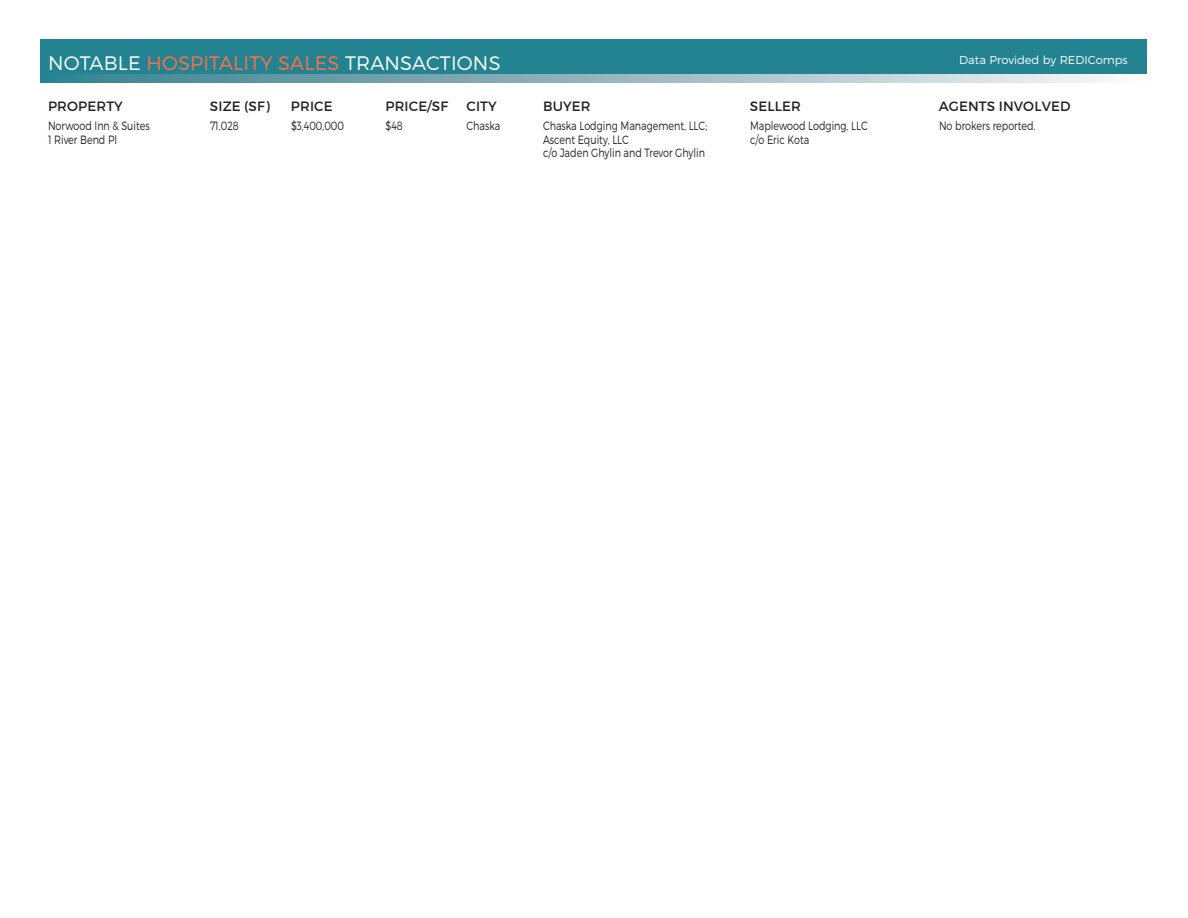
<style>
.page{position:relative;width:1188px;height:918px;background:#fff}
.page>*{position:absolute;margin:0;border:0;box-sizing:border-box;transform-origin:0 0}
.t1{font:300 19.5px "Montserrat";letter-spacing:.01em;color:#fff}
.t2{font:13.5px "Montserrat";letter-spacing:.01em;color:#231f20}
.t3{font:300 12px "Montserrat";color:#231f20;scale:.8 1}
.t4{font:300 11.55px "Montserrat";color:#fff}
.s1{color:#ff6f4a}
</style>
<div class="page">
<div style="left:41px;top:62px;width:1106px;height:21px;background:linear-gradient(to right,#327d8c,#f9f4f6)"></div>
<div style="left:41px;top:39px;width:1106px;height:34px;background:#238391"></div>
<p class="t4" style="left:959px;top:53px;width:170px">Data Provided by REDIComps</p>
<p class="t1" style="left:48px;top:52px;width:454px">NOTABLE <span class="s1">HOSPITALITY SALES</span> TRANSACTIONS</p>
<p class="t2" style="left:48px;top:98px;width:76px">PROPERTY</p>
<p class="t2" style="left:210px;top:98px;width:61px">SIZE (SF)</p>
<p class="t2" style="left:291px;top:98px;width:43px">PRICE</p>
<p class="t2" style="left:385px;top:98px;width:64px">PRICE/SF</p>
<p class="t2" style="left:466px;top:98px;width:32px">CITY</p>
<p class="t2" style="left:543px;top:98px;width:49px">BUYER</p>
<p class="t2" style="left:750px;top:98px;width:52px">SELLER</p>
<p class="t2" style="left:939px;top:98px;width:133px">AGENTS INVOLVED</p>
<p class="t3" style="left:48px;top:119px;width:129px">Norwood Inn &amp; Suites</p>
<p class="t3" style="left:210px;top:119px;width:38px">71,028</p>
<p class="t3" style="left:291px;top:119px;width:68px">$3,400,000</p>
<p class="t3" style="left:386px;top:119px;width:23px">$48</p>
<p class="t3" style="left:467px;top:119px;width:44px">Chaska</p>
<p class="t3" style="left:543px;top:119px;width:207px">Chaska Lodging Management, LLC;</p>
<p class="t3" style="left:750px;top:119px;width:149px">Maplewood Lodging, LLC</p>
<p class="t3" style="left:939px;top:119px;width:122px">No brokers reported.</p>
<p class="t3" style="left:48px;top:132px;width:88px">1 River Bend Pl</p>
<p class="t3" style="left:543px;top:132px;width:109px">Ascent Equity, LLC</p>
<p class="t3" style="left:750px;top:132px;width:76px">c/o Eric Kota</p>
<p class="t3" style="left:543px;top:146px;width:204px">c/o Jaden Ghylin and Trevor Ghylin</p>
</div>
